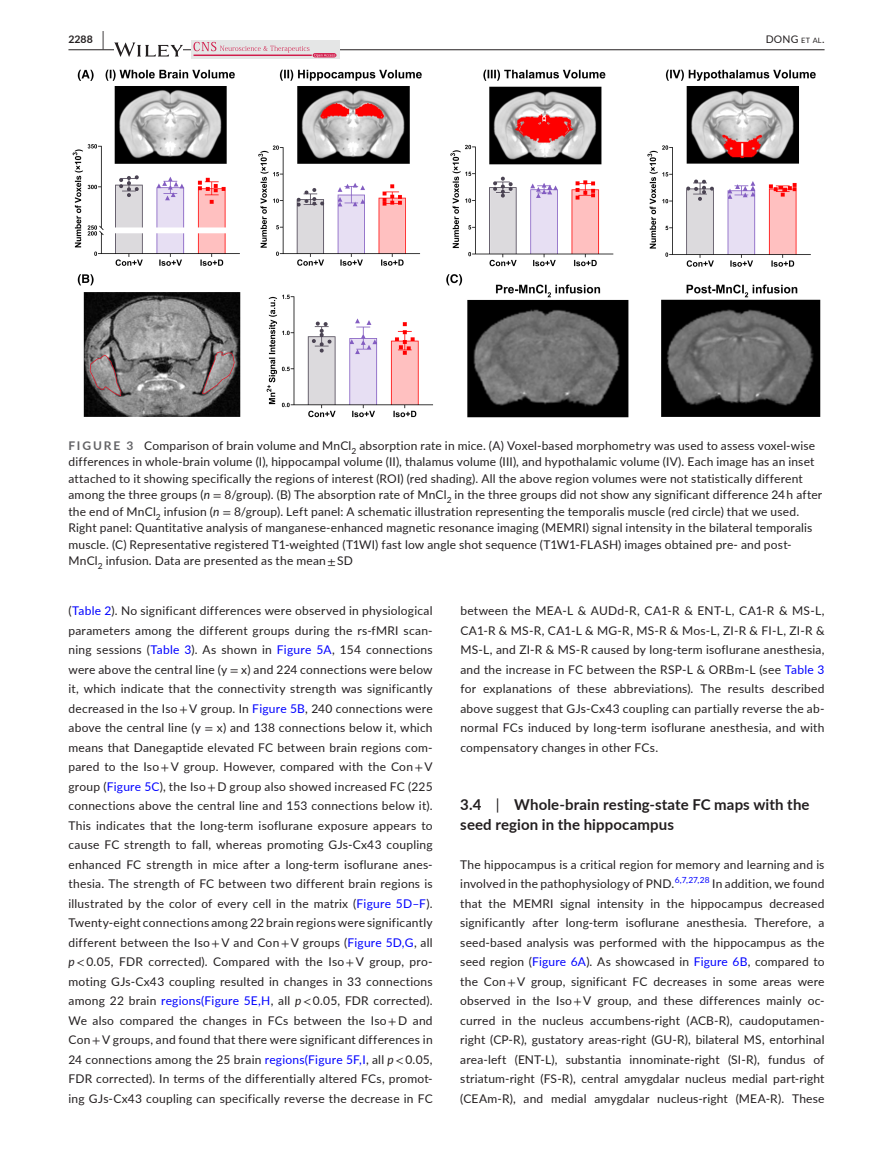
<style>
.page{position:relative;width:893px;height:1174px;background:#fff}
.page>*{position:absolute;margin:0;border:0;box-sizing:border-box;transform-origin:0 0}
.t1{font:700 15px/19.5px "Lato";letter-spacing:.01em;color:#231f20}
.t2{font:12px/19.5px "Lato";letter-spacing:.015em;color:#231f20;text-align:justify}
.t3{font:10.5px "Lato";color:#231f20}
.t4{font:700 10.5px "Lato";color:#231f20}
.t5{font:8.4px "Lato";color:#00f}
.s1{font-size:19.5px}
.s2{font-size:7.35px}
.s3{font-weight:700;color:#636366}
.s4{font-style:italic}
.s5{font-family:"STIX"}
.s6{color:#00f}
.s7{font-weight:400}
</style>
<div class="page">
<hr style="left:68px;top:49px;width:756px;height:1px;background:#231f20">
<svg style="left:114px;top:42px;width:69px;height:15px"></svg>
<div style="left:191px;top:40px;width:148px;height:19px;background:#e5e6e6"></div>
<hr style="left:313px;top:53px;width:23px;height:4px;background:#d5325d;border-radius:2px">
<svg style="left:193px;top:42px;width:142px;height:15px"></svg>
<img style="left:72px;top:69px;width:749px;height:348px">
<p class="t4" style="left:68px;top:31px;width:37px">2288 <span class="s1">|</span></p>
<p class="t3" style="left:766px;top:31px;width:60px">DONG <span class="s2">et al</span>.</p>
<p class="t2" style="left:68px;top:436px;width:755px;line-height:16.5px;text-align:left"><span class="s3">FIGURE 3</span> Comparison of brain volume and MnCl<sub>2</sub> absorption rate in mice. (A) Voxel-based morphometry was used to assess voxel-wise differences in whole-brain volume (I), hippocampal volume (II), thalamus volume (III), and hypothalamic volume (IV). Each image has an inset attached to it showing specifically the regions of interest (ROI) (red shading). All the above region volumes were not statistically different among the three groups (<span class="s4">n</span> <span class="s5">=</span> 8/group). (B) The absorption rate of MnCl<sub>2</sub> in the three groups did not show any significant difference 24 h after the end of MnCl<sub>2</sub> infusion (<span class="s4">n</span> <span class="s5">=</span> 8/group). Left panel: A schematic illustration representing the temporalis muscle (red circle) that we used.<br>Right panel: Quantitative analysis of manganese-enhanced magnetic resonance imaging (MEMRI) signal intensity in the bilateral temporalis muscle. (C) Representative registered T1-weighted (T1WI) fast low angle shot sequence (T1W1-FLASH) images obtained pre- and post-MnCl<sub>2</sub> infusion. Data are presented as the mean <span class="s5">±</span> SD</p>
<p class="t2" style="left:68px;top:600px;width:366px">(<span class="s6">Table 2</span>). No significant differences were observed in physiological parameters among the different groups during the rs-fMRI scan&shy;ning sessions (<span class="s6">Table 3</span>). As shown in <span class="s6">Figure 5A</span>, 154 connections were above the central line (y <span class="s5">=</span> x) and 224 connections were below it, which indicate that the connectivity strength was significantly decreased in the Iso <span class="s5">+</span> V group. In <span class="s6">Figure 5B</span>, 240 connections were above the central line (y <span class="s5">=</span> x) and 138 connections below it, which means that Danegaptide elevated FC between brain regions com&shy;pared to the Iso <span class="s5">+</span> V group. However, compared with the Con <span class="s5">+</span> V group (<span class="s6">Figure 5C</span>), the Iso <span class="s5">+</span> D group also showed increased FC (225 connections above the central line and 153 connections below it).<br>This indicates that the long-term isoflurane exposure appears to cause FC strength to fall, whereas promoting GJs-Cx43 coupling enhanced FC strength in mice after a long-term isoflurane anes&shy;thesia. The strength of FC between two different brain regions is illustrated by the color of every cell in the matrix (<span class="s6">Figure 5D–F</span>).<br>Twenty-eight connections among 22 brain regions were significantly different between the Iso <span class="s5">+</span> V and Con <span class="s5">+</span> V groups (<span class="s6">Figure 5D,G</span>, all <span class="s4">p</span><span class="s5">&lt;</span> 0.05, FDR corrected). Compared with the Iso <span class="s5">+</span> V group, pro&shy;moting GJs-Cx43 coupling resulted in changes in 33 connections among 22 brain <span class="s6">regions(Figure 5E,H</span>, all <span class="s4">p</span><span class="s5">&lt;</span> 0.05, FDR corrected).<br>We also compared the changes in FCs between the Iso <span class="s5">+</span> D and Con <span class="s5">+</span> V groups, and found that there were significant differences in 24 connections among the 25 brain <span class="s6">regions(Figure 5F,I</span>, all <span class="s4">p</span><span class="s5">&lt;</span> 0.05, FDR corrected). In terms of the differentially altered FCs, promot&shy;ing GJs-Cx43 coupling can specifically reverse the decrease in FC</p>
<p class="t2" style="left:460px;top:600px;width:366px">between the MEA-L &amp; AUDd-R, CA1-R &amp; ENT-L, CA1-R &amp; MS-L, CA1-R &amp; MS-R, CA1-L &amp; MG-R, MS-R &amp; Mos-L, ZI-R &amp; FI-L, ZI-R &amp; MS-L, and ZI-R &amp; MS-R caused by long-term isoflurane anesthesia, and the increase in FC between the RSP-L &amp; ORBm-L (see <span class="s6">Table 3 </span>for explanations of these abbreviations). The results described above suggest that GJs-Cx43 coupling can partially reverse the ab&shy;normal FCs induced by long-term isoflurane anesthesia, and with compensatory changes in other FCs.</p>
<p class="t1" style="left:460px;top:794px;width:351px">3.4 <span class="s7">|</span> Whole-brain resting-state FC maps with the seed region in the hippocampus</p>
<p class="t2" style="left:460px;top:854px;width:366px">The hippocampus is a critical region for memory and learning and is involved in the pathophysiology of PND.</p>
<p class="t5" style="left:675px;top:874px;width:37px">6,7,27,28</p>
<p class="t2" style="left:460px;top:873px;width:366px;text-indent:252px">In addition, we found that the MEMRI signal intensity in the hippocampus decreased significantly after long-term isoflurane anesthesia. Therefore, a seed-based analysis was performed with the hippocampus as the seed region (<span class="s6">Figure 6A</span>). As showcased in <span class="s6">Figure 6B</span>, compared to the Con <span class="s5">+</span> V group, significant FC decreases in some areas were observed in the Iso <span class="s5">+</span> V group, and these differences mainly oc&shy;curred in the nucleus accumbens-right (ACB-R), caudoputamen&shy;right (CP-R), gustatory areas-right (GU-R), bilateral MS, entorhinal area-left (ENT-L), substantia innominate-right (SI-R), fundus of striatum-right (FS-R), central amygdalar nucleus medial part-right (CEAm-R), and medial amygdalar nucleus-right (MEA-R). These</p>
</div>
